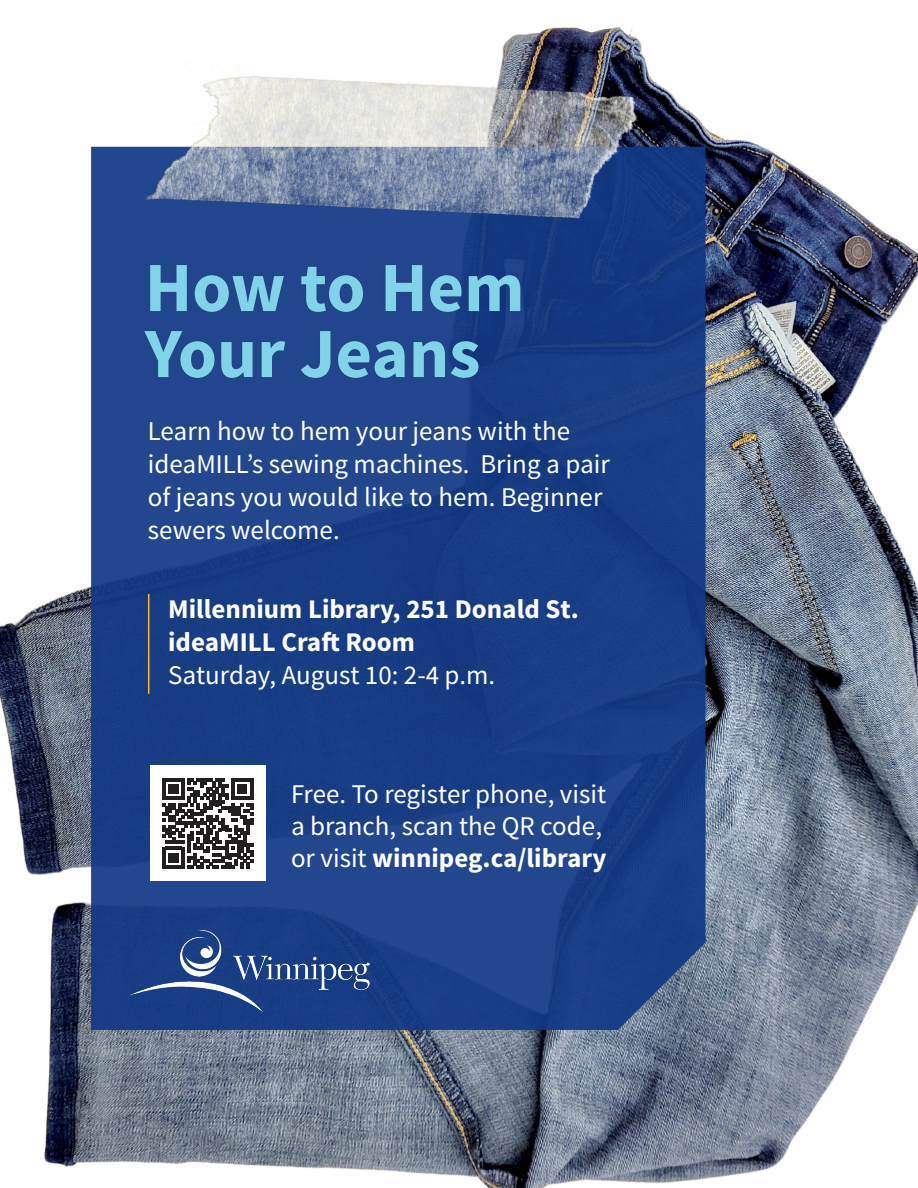
<style>
.page{position:relative;width:918px;height:1188px;background:#fff}
.page>*{position:absolute;margin:0;border:0;box-sizing:border-box;transform-origin:0 0}
.t1{font:700 70.5px/66px "Source Sans Pro";color:#82d3ea}
.t2{font:27px/33px "Source Sans Pro";color:#fff}
.t3{font:700 27px "Source Sans Pro";color:#fff}
.s1{font-weight:700}
</style>
<div class="page">
<img style="left:0;top:26px;width:918px;height:1162px">
<div style="left:136px;top:255px;width:394px;height:131px;background:#231f20;opacity:.09"></div>
<hr style="left:148px;top:594px;width:1px;height:100px;background:#fcb825">
<div style="left:150px;top:766px;width:116px;height:115px;background:#fff"></div>
<svg style="left:163px;top:778px;width:90px;height:91px"></svg>
<img style="left:102px;top:916px;width:316px;height:112px">
<p class="t1" style="left:145px;top:257px;width:381px">How to Hem<br>Your Jeans</p>
<p class="t2" style="left:148px;top:415px;width:463px">Learn how to hem your jeans with the ideaMILL’s sewing machines. Bring a pair of jeans you would like to hem. Beginner sewers welcome.</p>
<p class="t3" style="left:168px;top:592px;width:412px">Millennium Library, 251 Donald St.</p>
<p class="t3" style="left:168px;top:625px;width:248px">ideaMILL Craft Room</p>
<p class="t2" style="left:168px;top:659px;width:328px">Saturday, August 10: 2-4 p.m.</p>
<p class="t2" style="left:291px;top:778px;width:317px;line-height:32.4px">Free. To register phone, visit a branch, scan the QR code, or visit <span class="s1">winnipeg.ca/library</span></p>
</div>
